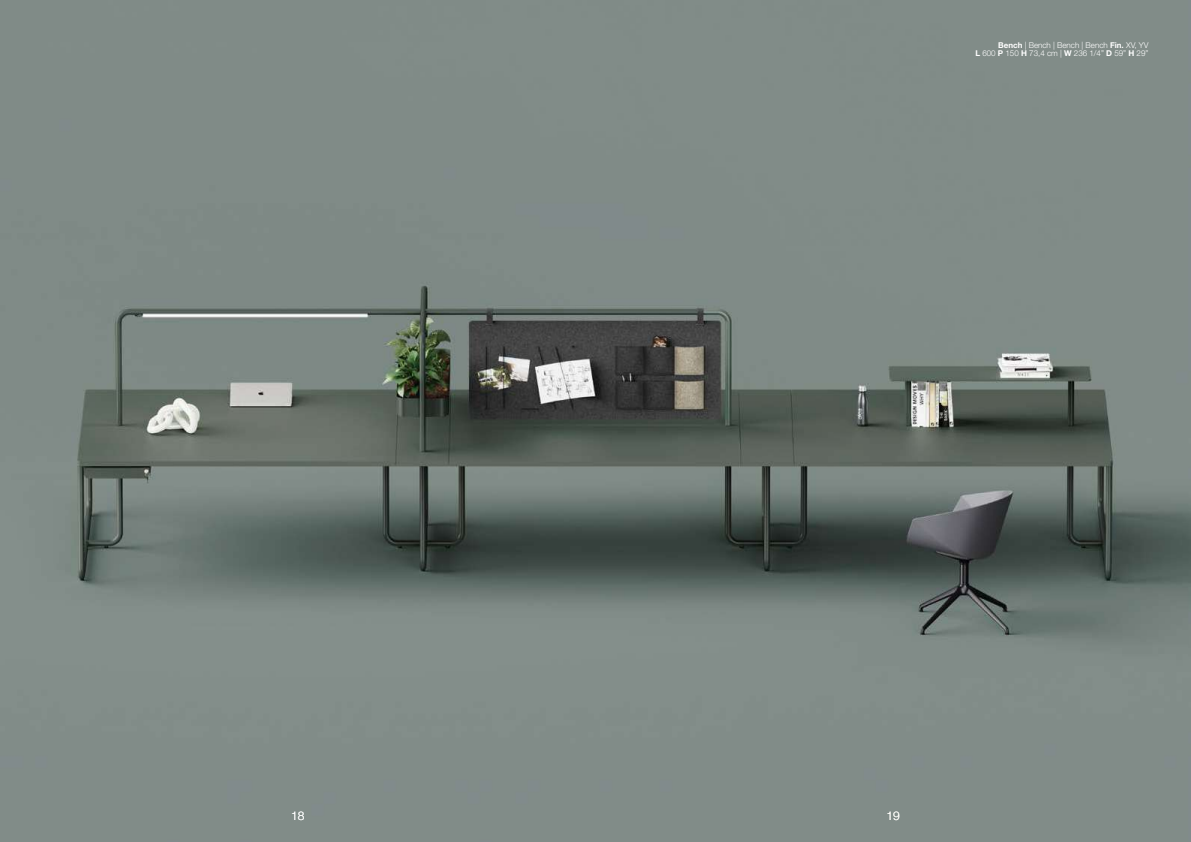
<style>
.page{position:relative;width:1191px;height:842px;background:#fff}
.page>*{position:absolute;margin:0;border:0;box-sizing:border-box;transform-origin:0 0}
.t1{font:300 12px "Helvetica Neue";color:#fff}
.t2{font:300 12px "Helvetica Neue";color:#fffef9}
.t3{font:300 8px/8px "Helvetica Neue LT Pro";color:#fff;text-align:right}
.s1{font-weight:700}
</style>
<div class="page">
<img style="left:0;top:0;width:1191px;height:842px">
<p class="t3" style="left:975px;top:41px;width:174px"><span class="s1">Bench</span> | Bench | Bench | Bench <span class="s1">Fin.</span> XV, YV<br><span class="s1">L</span> 600 <span class="s1">P</span> 150 <span class="s1">H</span> 73,4 cm | <span class="s1">W</span> 236 1/4” <span class="s1">D</span> 59” <span class="s1">H</span> 29”</p>
<h1 class="t1" style="left:291px;top:808px;width:15px">18</h1>
<h1 class="t2" style="left:886px;top:808px;width:15px">19</h1>
</div>
